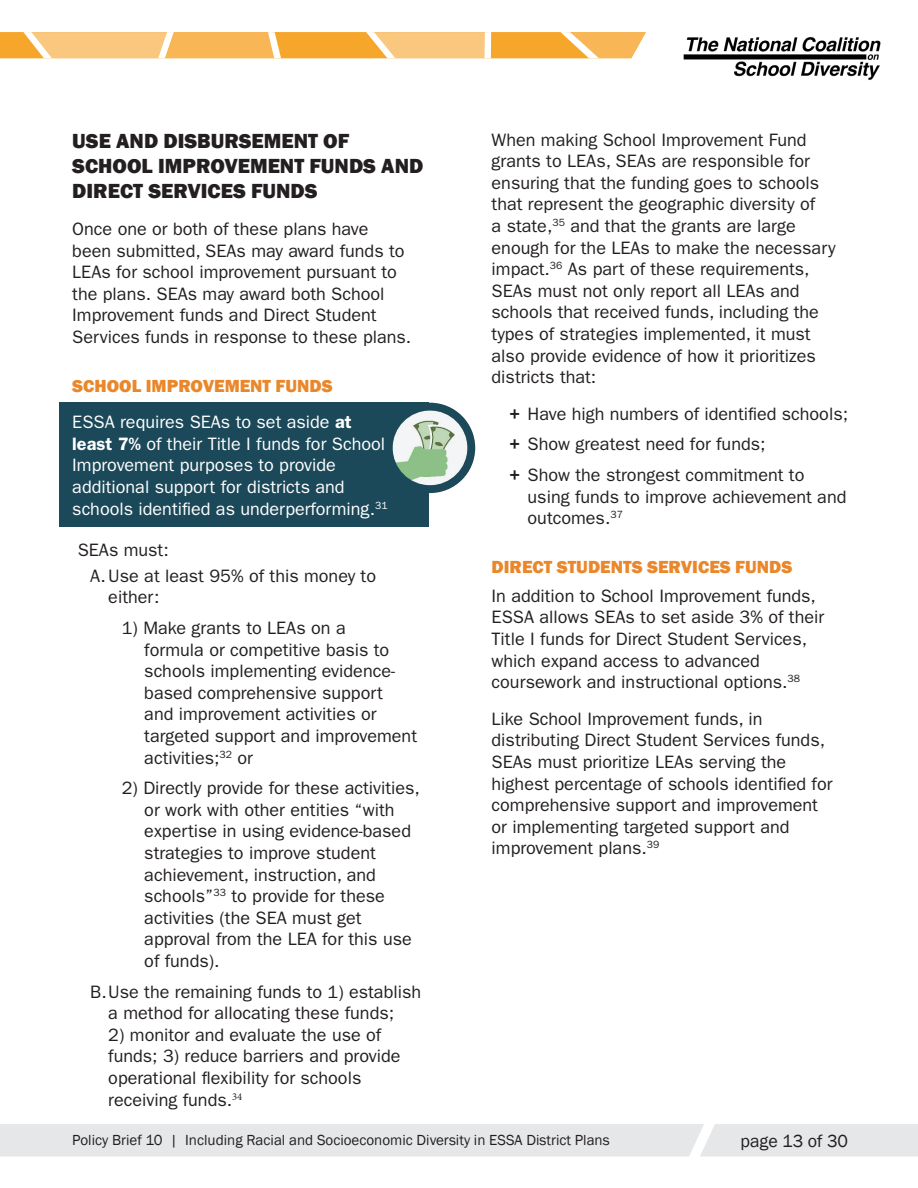
<style>
.page{position:relative;width:918px;height:1188px;background:#fff}
.page>*{position:absolute;margin:0;border:0;box-sizing:border-box;transform-origin:0 0}
.t1{font:800 21px/25.2px "Franklin Gothic";color:#231f20}
.t2{font:18px/21.6px "ITC Franklin Gothic Std";color:#231f20}
.t3{font:18px/21.6px "ITC Franklin Gothic Std";color:#fff}
.t4{font:800 18px "Franklin Gothic";color:#ea872a}
.t5{font:18px "Franklin Gothic";color:#231f20}
.t6{font:15px "Franklin Gothic";color:#231f20}
.s1{font-weight:600}
.s2{font-family:"Franklin Gothic";font-weight:600}
</style>
<div class="page">
<div style="left:0;top:1124px;width:918px;height:33px;background:#e6e7e9"></div>
<img style="left:683px;top:36px;width:198px;height:44px">
<svg style="left:0;top:32px;width:646px;height:26px;background:#f8bc63"></svg>
<div style="left:59px;top:403px;width:370px;height:124px;background:#1c4959"></div>
<div style="left:385px;top:403px;width:90px;height:90px;background:#1c4959;border-radius:50%"></div>
<img style="left:393px;top:411px;width:74px;height:74px;border-radius:37px">
<p class="t1" style="left:72px;top:128px;width:353px">USE AND DISBURSEMENT OF<br>SCHOOL IMPROVEMENT FUNDS AND<br>DIRECT SERVICES FUNDS</p>
<p class="t2" style="left:72px;top:218px;width:340px">Once one or both of these plans have been submitted, SEAs may award funds to LEAs for school improvement pursuant to the plans. SEAs may award both School Improvement funds and Direct Student Services funds in response to these plans.</p>
<p class="t4" style="left:72px;top:374px;width:262px">SCHOOL IMPROVEMENT FUNDS</p>
<p class="t3" style="left:72px;top:411px;width:317px">ESSA requires SEAs to set aside <span class="s1">at least 7%</span> of their Title I funds for School Improvement purposes to provide additional support for districts and schools identified as underperforming.<sup>31</sup></p>
<p class="t2" style="left:78px;top:539px;width:93px">SEAs must:</p>
<p class="t2" style="left:108px;top:565px;width:269px;text-indent:-18px">A.Use at least 95% of this money to either:</p>
<p class="t2" style="left:144px;top:617px;width:274px;text-indent:-22px">1) Make grants to LEAs on a<br>formula or competitive basis to schools implementing evidence&shy;based comprehensive support<br>and improvement activities or targeted support and improvement activities;<sup>32</sup> or</p>
<p class="t2" style="left:144px;top:777px;width:277px;text-indent:-22px">2) Directly provide for these activities, or work with other entities “with expertise in using evidence-based strategies to improve student achievement, instruction, and schools”<sup>33</sup> to provide for these activities (the SEA must get approval from the LEA for this use of funds).</p>
<p class="t2" style="left:90px;top:981px;width:332px;text-align:center">B.Use the remaining funds to 1) establish a method for allocating these funds;</p>
<p class="t2" style="left:108px;top:1024px;width:294px">2) monitor and evaluate the use of funds; 3) reduce barriers and provide operational flexibility for schools receiving funds.<sup>34</sup></p>
<p class="t2" style="left:492px;top:129px;width:345px">When making School Improvement Fund grants to LEAs, SEAs are responsible for ensuring that the funding goes to schools that represent the geographic diversity of<br>a state,<sup>35</sup> and that the grants are large enough for the LEAs to make the necessary impact.<sup>36</sup> As part of these requirements, SEAs must not only report all LEAs and schools that received funds, including the types of strategies implemented, it must also provide evidence of how it prioritizes districts that:</p>
<p class="t2" style="left:510px;top:403px;width:340px"><span class="s2">+</span> Have high numbers of identified schools;</p>
<p class="t2" style="left:510px;top:434px;width:257px"><span class="s2">+</span> Show greatest need for funds;</p>
<p class="t2" style="left:528px;top:464px;width:320px;text-indent:-18px"><span class="s2">+</span> Show the strongest commitment to using funds to improve achievement and outcomes.<sup>37</sup></p>
<p class="t4" style="left:492px;top:555px;width:302px">DIRECT STUDENTS SERVICES FUNDS</p>
<p class="t2" style="left:492px;top:585px;width:334px">In addition to School Improvement funds, ESSA allows SEAs to set aside 3% of their Title I funds for Direct Student Services, which expand access to advanced coursework and instructional options.<sup>38</sup></p>
<p class="t2" style="left:492px;top:708px;width:342px">Like School Improvement funds, in distributing Direct Student Services funds, SEAs must prioritize LEAs serving the highest percentage of schools identified for comprehensive support and improvement or implementing targeted support and improvement plans.<sup>39</sup></p>
<p class="t6" style="left:72px;top:1130px;width:539px">Policy Brief 10 | Including Racial and Socioeconomic Diversity in ESSA District Plans</p>
<p class="t5" style="left:740px;top:1129px;width:109px">page 13 of 30</p>
</div>
